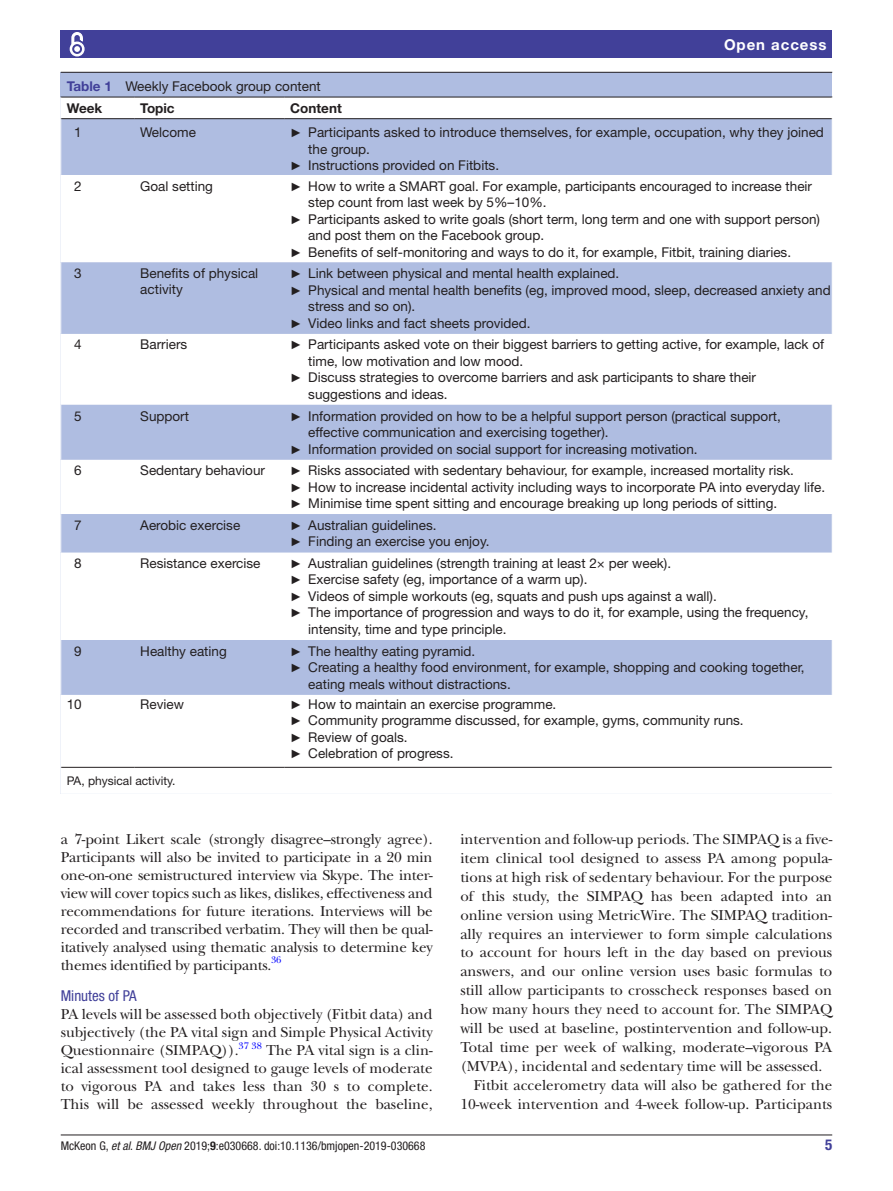
<style>
.page{position:relative;width:893px;height:1191px;background:#fff}
.page>*{position:absolute;margin:0;border:0;box-sizing:border-box;transform-origin:0 0}
.t1{font:15px/18px "New Baskerville";color:#231f20;text-align:justify}
.t2{font:condensed 15px "Helvetica Neue LT Std";color:#414099}
.t3{font:700 15px "Helvetica Neue LT Std";letter-spacing:.065em;color:#fff}
.t4{font:700 condensed 15px "Helvetica Neue LT Std";color:#414099}
.t5{font:13.5px/16.5px "Helvetica Neue LT Std";color:#231f20}
.t6{font:700 13.5px "Helvetica Neue LT Std";color:#231f20}
.t7{font:condensed 12px "Helvetica Neue LT Std";color:#231f20}
.t8{font:12px "Helvetica Neue LT Std";color:#231f20}
.t9{font:9.9px "New Baskerville";color:#00f}
.s1{font-weight:700;color:#414099}
.s2{font-weight:700}
.s3{font-family:"Arial";font-size:12px}
.s4{font-style:italic}
</style>
<div class="page">
<hr style="left:61px;top:1134px;width:771px;height:1px;background:#231f20">
<div style="left:61px;top:31px;width:771px;height:27px;background:#414099"></div>
<svg style="left:69px;top:32px;width:16px;height:25px"></svg>
<div style="left:61px;top:73px;width:771px;height:721px;background:#afbde1"></div>
<hr style="left:61px;top:72px;width:771px;height:1px;background:#231f20">
<div style="left:61px;top:98px;width:771px;height:696px;background:#fff"></div>
<svg style="left:61px;top:119px;width:771px;height:575px;fill:#fff"></svg>
<hr style="left:61px;top:97px;width:73px;height:1px;background:#231f20">
<hr style="left:61px;top:118px;width:73px;height:1px;background:#231f20">
<hr style="left:134px;top:97px;width:150px;height:1px;background:#231f20">
<hr style="left:134px;top:118px;width:150px;height:1px;background:#231f20">
<hr style="left:284px;top:97px;width:548px;height:1px;background:#231f20">
<hr style="left:284px;top:118px;width:548px;height:1px;background:#231f20">
<hr style="left:134px;top:767px;width:150px;height:1px;background:#231f20">
<hr style="left:284px;top:767px;width:548px;height:1px;background:#231f20">
<hr style="left:61px;top:767px;width:73px;height:1px;background:#231f20">
<svg style="left:60px;top:97px;width:1px;height:22px"></svg>
<svg style="left:60px;top:767px;width:1px;height:27px"></svg>
<hr style="left:67px;top:784px;width:765px;height:1px;background:#fff">
<p class="t5" style="left:67px;top:75px;width:256px;line-height:22px"><span class="s1">Table 1</span> Weekly Facebook group content<br><span class="s2">Week</span></p>
<p class="t6" style="left:140px;top:99px;width:36px">Topic</p>
<p class="t6" style="left:290px;top:99px;width:53px">Content</p>
<p class="t3" style="left:724px;top:35px;width:104px">Open access</p>
<p class="t5" style="left:74px;top:124px;width:9px">1</p>
<p class="t5" style="left:140px;top:124px;width:57px">Welcome</p>
<p class="t5" style="left:290px;top:124px;width:535px"><span class="s3">►</span> Participants asked to introduce themselves, for example, occupation, why they joined</p>
<p class="t5" style="left:308px;top:141px;width:63px">the group.</p>
<p class="t5" style="left:290px;top:157px;width:210px"><span class="s3">►</span> Instructions provided on Fitbits.</p>
<p class="t5" style="left:74px;top:177px;width:9px">2</p>
<p class="t5" style="left:140px;top:177px;width:74px">Goal setting</p>
<p class="t5" style="left:290px;top:177px;width:523px"><span class="s3">►</span> How to write a SMART goal. For example, participants encouraged to increase their</p>
<p class="t5" style="left:308px;top:194px;width:240px">step count from last week by 5%–10%.</p>
<p class="t5" style="left:290px;top:210px;width:531px"><span class="s3">►</span> Participants asked to write goals (short term, long term and one with support person)</p>
<p class="t5" style="left:308px;top:227px;width:237px">and post them on the Facebook group.</p>
<p class="t5" style="left:290px;top:243px;width:502px"><span class="s3">►</span> Benefits of self-monitoring and ways to do it, for example, Fitbit, training diaries.</p>
<p class="t5" style="left:74px;top:265px;width:9px">3</p>
<p class="t5" style="left:140px;top:265px;width:120px">Benefits of physical activity</p>
<p class="t5" style="left:290px;top:265px;width:331px"><span class="s3">►</span> Link between physical and mental health explained.</p>
<p class="t5" style="left:290px;top:281px;width:542px"><span class="s3">►</span> Physical and mental health benefits (eg, improved mood, sleep, decreased anxiety and</p>
<p class="t5" style="left:308px;top:298px;width:109px">stress and so on).</p>
<p class="t5" style="left:290px;top:314px;width:242px"><span class="s3">►</span> Video links and fact sheets provided.</p>
<p class="t5" style="left:74px;top:336px;width:9px">4</p>
<p class="t5" style="left:140px;top:336px;width:48px">Barriers</p>
<p class="t5" style="left:290px;top:336px;width:535px"><span class="s3">►</span> Participants asked vote on their biggest barriers to getting active, for example, lack of</p>
<p class="t5" style="left:308px;top:352px;width:217px">time, low motivation and low mood.</p>
<p class="t5" style="left:290px;top:369px;width:467px"><span class="s3">►</span> Discuss strategies to overcome barriers and ask participants to share their</p>
<p class="t5" style="left:308px;top:385px;width:141px">suggestions and ideas.</p>
<p class="t5" style="left:74px;top:407px;width:9px">5</p>
<p class="t5" style="left:140px;top:407px;width:50px">Support</p>
<p class="t5" style="left:290px;top:407px;width:492px"><span class="s3">►</span> Information provided on how to be a helpful support person (practical support,</p>
<p class="t5" style="left:308px;top:424px;width:302px">effective communication and exercising together).</p>
<p class="t5" style="left:290px;top:440px;width:409px"><span class="s3">►</span> Information provided on social support for increasing motivation.</p>
<p class="t5" style="left:74px;top:462px;width:9px">6</p>
<p class="t5" style="left:140px;top:462px;width:126px">Sedentary behaviour</p>
<p class="t5" style="left:290px;top:462px;width:536px"><span class="s3">►</span> Risks associated with sedentary behaviour, for example, increased mortality risk.<br><span class="s3">►</span> How to increase incidental activity including ways to incorporate PA into everyday life. <span class="s3">►</span> Minimise time spent sitting and encourage breaking up long periods of sitting.</p>
<p class="t5" style="left:74px;top:516px;width:9px">7</p>
<p class="t5" style="left:140px;top:516px;width:101px">Aerobic exercise</p>
<p class="t5" style="left:290px;top:516px;width:201px"><span class="s3">►</span> Australian guidelines.<br><span class="s3">►</span> Finding an exercise you enjoy.</p>
<p class="t5" style="left:74px;top:555px;width:9px">8</p>
<p class="t5" style="left:140px;top:555px;width:122px">Resistance exercise</p>
<p class="t5" style="left:290px;top:555px;width:382px"><span class="s3">►</span> Australian guidelines (strength training at least 2× per week).</p>
<p class="t5" style="left:290px;top:571px;width:299px"><span class="s3">►</span> Exercise safety (eg, importance of a warm up).</p>
<p class="t5" style="left:290px;top:588px;width:428px"><span class="s3">►</span> Videos of simple workouts (eg, squats and push ups against a wall).</p>
<p class="t5" style="left:290px;top:604px;width:520px"><span class="s3">►</span> The importance of progression and ways to do it, for example, using the frequency,</p>
<p class="t5" style="left:308px;top:621px;width:200px">intensity, time and type principle.</p>
<p class="t5" style="left:74px;top:642px;width:9px">9</p>
<p class="t5" style="left:140px;top:642px;width:88px">Healthy eating</p>
<p class="t5" style="left:290px;top:642px;width:187px"><span class="s3">►</span> The healthy eating pyramid.</p>
<p class="t5" style="left:290px;top:659px;width:516px"><span class="s3">►</span> Creating a healthy food environment, for example, shopping and cooking together,</p>
<p class="t5" style="left:308px;top:675px;width:204px">eating meals without distractions.</p>
<p class="t5" style="left:67px;top:695px;width:17px">10</p>
<p class="t5" style="left:140px;top:695px;width:45px">Review</p>
<p class="t5" style="left:290px;top:695px;width:455px"><span class="s3">►</span> How to maintain an exercise programme.<br><span class="s3">►</span> Community programme discussed, for example, gyms, community runs. <span class="s3">►</span> Review of goals.<br><span class="s3">►</span> Celebration of progress.</p>
<p class="t8" style="left:67px;top:773px;width:110px">PA, physical activity.</p>
<p class="t1" style="left:61px;top:830px;width:373px">a 7-point Likert scale (strongly disagree–strongly agree).<br>Participants will also be invited to participate in a 20 min one-on-one semistructured interview via Skype. The inter&shy;view will cover topics such as likes, dislikes, effectiveness and recommendations for future iterations. Interviews will be recorded and transcribed verbatim. They will then be qual&shy;itatively analysed using thematic analysis to determine key themes identified by participants.</p>
<p class="t9" style="left:271px;top:954px;width:12px">36</p>
<p class="t2" style="left:61px;top:987px;width:78px">Minutes of PA</p>
<p class="t1" style="left:61px;top:1005px;width:373px">PA levels will be assessed both objectively (Fitbit data) and subjectively (the PA vital sign and Simple Physical Activity Questionnaire (SIMPAQ)).</p>
<p class="t9" style="left:239px;top:1039px;width:25px">37 38</p>
<p class="t1" style="left:61px;top:1041px;width:373px;text-indent:205px">The PA vital sign is a clin&shy;ical assessment tool designed to gauge levels of moderate to vigorous PA and takes less than 30 s to complete.<br>This will be assessed weekly throughout the baseline,</p>
<p class="t1" style="left:460px;top:830px;width:373px">intervention and follow-up periods. The SIMPAQ is a five-</p>
<p class="t1" style="left:460px;top:849px;width:373px">item clinical tool designed to assess PA among popula-</p>
<p class="t1" style="left:460px;top:868px;width:373px">tions at high risk of sedentary behaviour. For the purpose</p>
<p class="t1" style="left:460px;top:887px;width:373px">of this study, the SIMPAQ has been adapted into an</p>
<p class="t1" style="left:460px;top:905px;width:373px">online version using MetricWire. The SIMPAQ tradition-</p>
<p class="t1" style="left:460px;top:924px;width:373px">ally requires an interviewer to form simple calculations</p>
<p class="t1" style="left:460px;top:943px;width:373px">to account for hours left in the day based on previous</p>
<p class="t1" style="left:460px;top:962px;width:373px">answers, and our online version uses basic formulas to</p>
<p class="t1" style="left:460px;top:981px;width:373px">still allow participants to crosscheck responses based on</p>
<p class="t1" style="left:460px;top:1000px;width:373px">how many hours they need to account for. The SIMPAQ</p>
<p class="t1" style="left:460px;top:1019px;width:373px">will be used at baseline, postintervention and follow-up.</p>
<p class="t1" style="left:460px;top:1038px;width:373px">Total time per week of walking, moderate–vigorous PA</p>
<p class="t1" style="left:460px;top:1057px;width:364px">(MVPA), incidental and sedentary time will be assessed.</p>
<p class="t1" style="left:474px;top:1076px;width:360px">Fitbit accelerometry data will also be gathered for the</p>
<p class="t1" style="left:460px;top:1095px;width:373px">10-week intervention and 4-week follow-up. Participants</p>
<p class="t7" style="left:61px;top:1138px;width:366px">McKeon G, <span class="s4">et al</span>. <span class="s4">BMJ Open</span> 2019;<span class="s2">9</span>:e030668. doi:10.1136/bmjopen-2019-030668</p>
<p class="t4" style="left:825px;top:1135px;width:9px">5</p>
</div>
